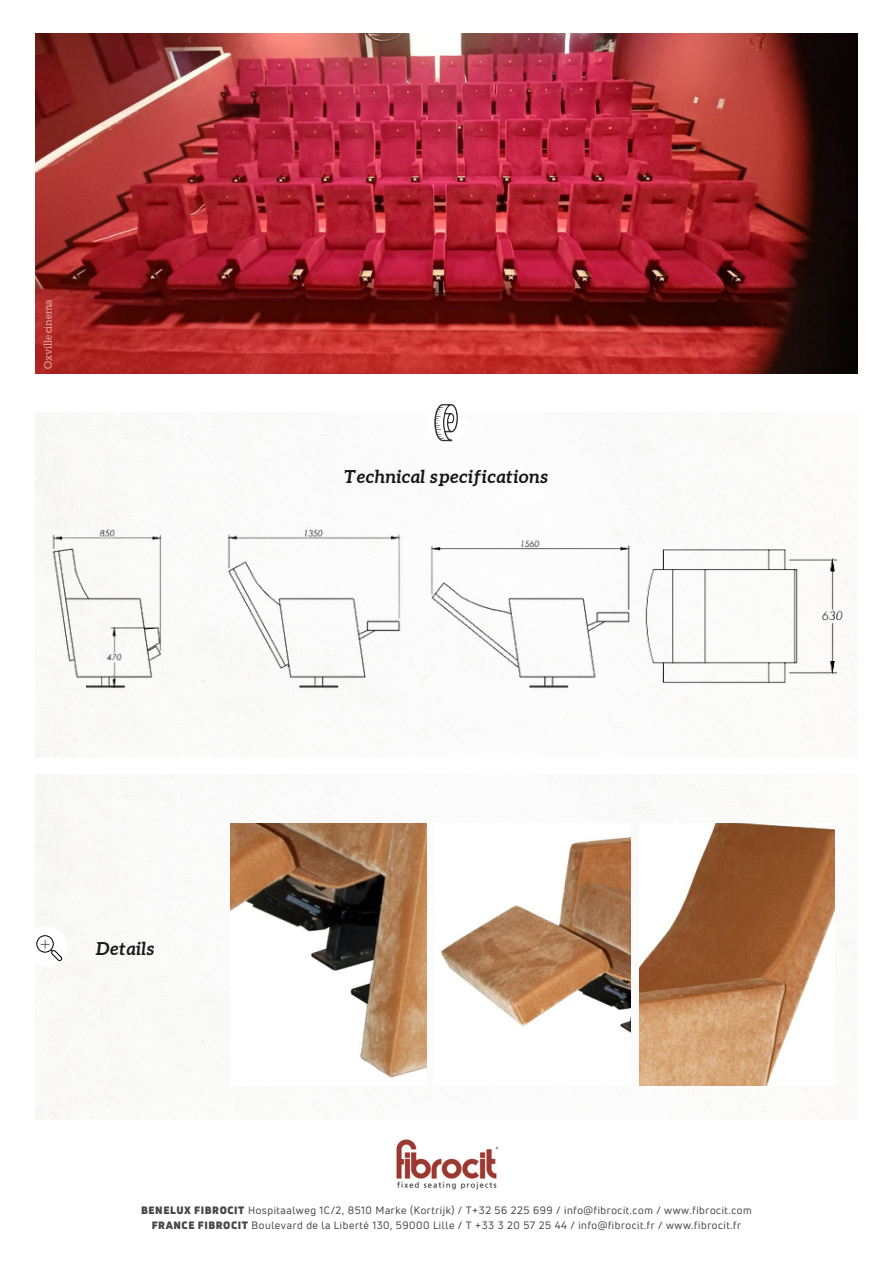
<style>
.page{position:relative;width:893px;height:1264px;background:#fff}
.page>*{position:absolute;margin:0;border:0;box-sizing:border-box;transform-origin:0 0}
.t1{font:italic 700 18px "Aleo";letter-spacing:.02em;color:#000}
.t2{font:10.65px "Aleo";letter-spacing:-.02em;color:#fff}
.t3{font:10.5px/14.9px "Uni Neue";letter-spacing:.055em;color:#474747;text-align:center}
.s1{font-weight:900}
</style>
<div class="page">
<img style="left:35px;top:33px;width:822px;height:341px">
<img style="left:35px;top:412px;width:822px;height:345px">
<img style="left:35px;top:774px;width:822px;height:345px">
<img style="left:396px;top:1139px;width:103px;height:51px">
<div style="left:426px;top:404px;width:40px;height:40px;background:#fff;border-radius:50%"></div>
<div style="left:27px;top:926px;width:40px;height:40px;background:#fff;border-radius:50%"></div>
<svg style="left:434px;top:404px;width:24px;height:37px"></svg>
<img style="left:35px;top:509px;width:609px;height:199px">
<svg style="left:36px;top:935px;width:26px;height:26px"></svg>
<img style="left:434px;top:824px;width:196px;height:261px">
<img style="left:639px;top:824px;width:195px;height:261px">
<img style="left:626px;top:532px;width:232px;height:164px">
<img style="left:230px;top:824px;width:196px;height:261px">
<p class="t2" style="left:42px;top:369px;width:71px;rotate:-90deg">Oxville cinema</p>
<h1 class="t1" style="left:344px;top:466px;width:205px">Technical specifications</h1>
<h1 class="t1" style="left:96px;top:938px;width:60px">Details</h1>
<p class="t3" style="left:141px;top:1202px;width:612px"><span class="s1">BENELUX FIBROCIT</span> Hospitaalweg 1C/2, 8510 Marke (Kortrijk) / T+32 56 225 699 / info@fibrocit.com / www.fibrocit.com<br><span class="s1">FRANCE FIBROCIT</span> Boulevard de la Liberté 130, 59000 Lille / T +33 3 20 57 25 44 / info@fibrocit.fr / www.fibrocit.fr</p>
</div>
